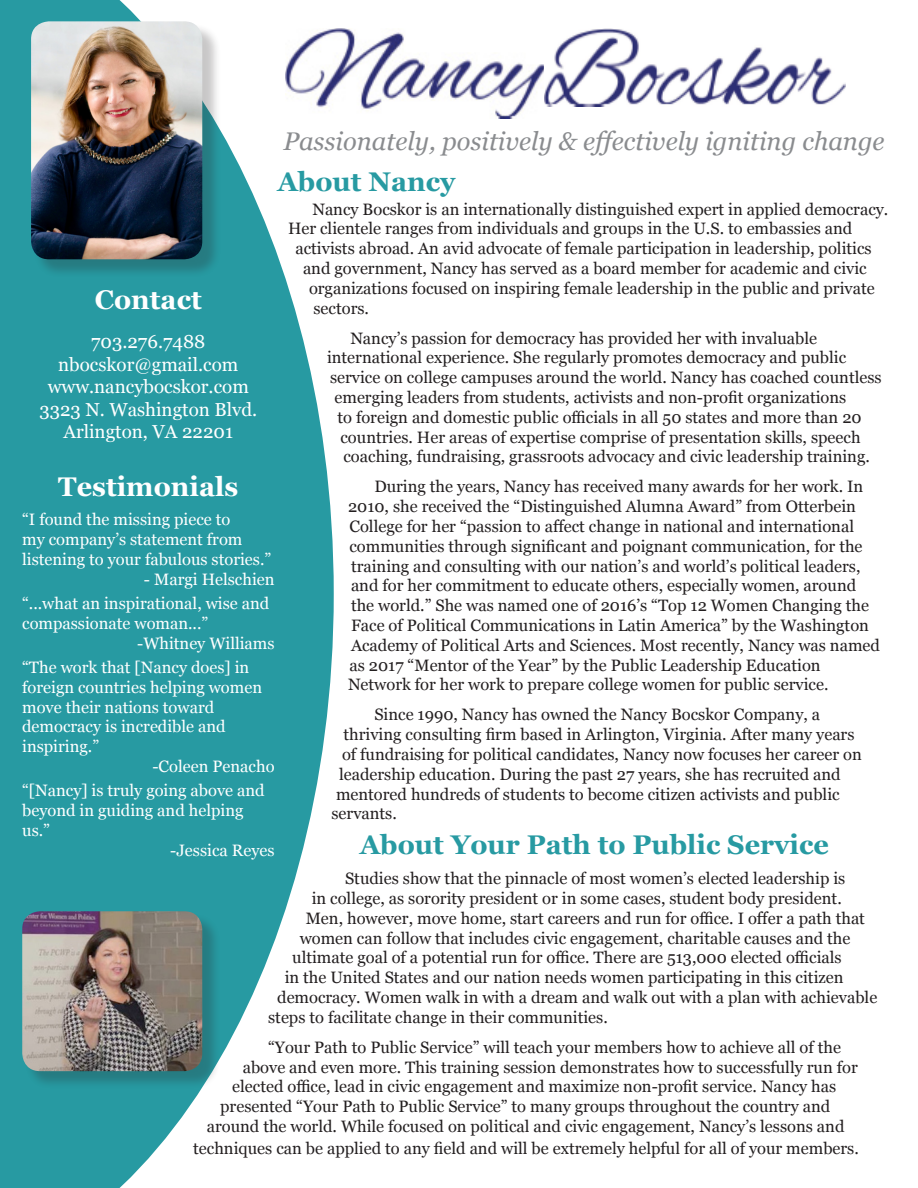
<style>
.page{position:relative;width:918px;height:1188px;background:#fff}
.page>*{position:absolute;margin:0;border:0;box-sizing:border-box;transform-origin:0 0}
.t1{font:700 27px "Georgia";color:#279aa2}
.t2{font:700 27px "Georgia";color:#fff}
.t3{font:italic 25.5px "Georgia";color:#8a8c8f}
.t4{font:18.75px "Georgia";color:#fff}
.t5{font:16.5px/19.8px "Georgia";color:#231f20}
.t6{font:16.5px/19.8px "Georgia";color:#fff}
</style>
<div class="page">
<svg style="left:0;top:0;width:334px;height:1188px;fill:#279aa2"></svg>
<div style="left:33px;top:24px;width:188px;height:254px;background:#231f20;opacity:.25"></div>
<img style="left:31px;top:21px;width:171px;height:238px">
<div style="left:24px;top:914px;width:197px;height:176px;background:#231f20;opacity:.25"></div>
<img style="left:22px;top:911px;width:180px;height:160px">
<img style="left:285px;top:29px;width:259px;height:90px">
<img style="left:544px;top:29px;width:302px;height:78px">
<p class="t3" style="left:284px;top:123px;width:603px">Passionately, positively &amp; effectively igniting change</p>
<p class="t1" style="left:278px;top:162px;width:179px">About Nancy</p>
<p class="t2" style="left:95px;top:279px;width:108px">Contact</p>
<p class="t4" style="left:91px;top:328px;width:116px">703.276.7488</p>
<p class="t4" style="left:58px;top:351px;width:182px">nbocskor@gmail.com</p>
<p class="t4" style="left:48px;top:373px;width:203px">www.nancybocskor.com</p>
<p class="t4" style="left:39px;top:396px;width:219px">3323 N. Washington Blvd.</p>
<p class="t4" style="left:64px;top:418px;width:171px">Arlington, VA 22201</p>
<p class="t2" style="left:58px;top:466px;width:182px">Testimonials</p>
<p class="t6" style="left:22px;top:509px;width:251px">“I found the missing piece to<br>my company’s statement from listening to your fabulous stories.”</p>
<p class="t6" style="left:144px;top:569px;width:132px">- Margi Helschien</p>
<p class="t6" style="left:22px;top:593px;width:249px">“...what an inspirational, wise and compassionate woman...”</p>
<p class="t6" style="left:137px;top:633px;width:139px">-Whitney Williams</p>
<p class="t6" style="left:22px;top:657px;width:241px">“The work that [Nancy does] in foreign countries helping women move their nations toward democracy is incredible and inspiring.”</p>
<p class="t6" style="left:152px;top:756px;width:124px">-Coleen Penacho</p>
<p class="t6" style="left:22px;top:780px;width:244px">“[Nancy] is truly going above and beyond in guiding and helping us.”</p>
<p class="t6" style="left:170px;top:840px;width:106px">-Jessica Reyes</p>
<p class="t5" style="left:312px;top:198px;width:578px">Nancy Bocskor is an internationally distinguished expert in applied democracy.</p>
<p class="t5" style="left:288px;top:218px;width:566px">Her clientele ranges from individuals and groups in the U.S. to embassies and</p>
<p class="t5" style="left:296px;top:238px;width:578px">activists abroad. An avid advocate of female participation in leadership, politics</p>
<p class="t5" style="left:303px;top:258px;width:565px">and government, Nancy has served as a board member for academic and civic</p>
<p class="t5" style="left:309px;top:278px;width:567px">organizations focused on inspiring female leadership in the public and private</p>
<p class="t5" style="left:314px;top:297px;width:57px">sectors.</p>
<p class="t5" style="left:350px;top:327px;width:468px">Nancy’s passion for democracy has provided her with invaluable</p>
<p class="t5" style="left:327px;top:347px;width:521px">international experience. She regularly promotes democracy and public</p>
<p class="t5" style="left:330px;top:367px;width:553px">service on college campuses around the world. Nancy has coached countless</p>
<p class="t5" style="left:334px;top:387px;width:513px">emerging leaders from students, activists and non-profit organizations</p>
<p class="t5" style="left:338px;top:407px;width:526px">to foreign and domestic public officials in all 50 states and more than 20</p>
<p class="t5" style="left:340px;top:426px;width:522px">countries. Her areas of expertise comprise of presentation skills, speech</p>
<p class="t5" style="left:344px;top:446px;width:528px">coaching, fundraising, grassroots advocacy and civic leadership training.</p>
<p class="t5" style="left:348px;top:476px;width:534px;text-indent:26px">During the years, Nancy has received many awards for her work. In 2010, she received the “Distinguished Alumna Award” from Otterbein College for her “passion to affect change in national and international communities through significant and poignant communication, for the training and consulting with our nation’s and world’s political leaders, and for her commitment to educate others, especially women, around the world.” She was named one of 2016’s “Top 12 Women Changing the Face of Political Communications in Latin America” by the Washington Academy of Political Arts and Sciences. Most recently, Nancy was named as 2017 “Mentor of the Year” by the Public Leadership Education</p>
<p class="t5" style="left:348px;top:674px;width:482px">Network for her work to prepare college women for public service.</p>
<p class="t5" style="left:374px;top:704px;width:447px">Since 1990, Nancy has owned the Nancy Bocskor Company, a</p>
<p class="t5" style="left:344px;top:724px;width:513px">thriving consulting firm based in Arlington, Virginia. After many years</p>
<p class="t5" style="left:342px;top:744px;width:521px">of fundraising for political candidates, Nancy now focuses her career on</p>
<p class="t5" style="left:339px;top:764px;width:503px">leadership education. During the past 27 years, she has recruited and</p>
<p class="t5" style="left:336px;top:783px;width:505px">mentored hundreds of students to become citizen activists and public</p>
<p class="t5" style="left:332px;top:803px;width:67px">servants.</p>
<p class="t1" style="left:360px;top:824px;width:471px">About Your Path to Public Service</p>
<p class="t5" style="left:345px;top:868px;width:502px">Studies show that the pinnacle of most women’s elected leadership is</p>
<p class="t5" style="left:312px;top:888px;width:532px">in college, as sorority president or in some cases, student body president.</p>
<p class="t5" style="left:306px;top:907px;width:561px">Men, however, move home, start careers and run for office. I offer a path that</p>
<p class="t5" style="left:300px;top:927px;width:552px">women can follow that includes civic engagement, charitable causes and the</p>
<p class="t5" style="left:292px;top:947px;width:551px">ultimate goal of a potential run for office. There are 513,000 elected officials</p>
<p class="t5" style="left:285px;top:967px;width:560px">in the United States and our nation needs women participating in this citizen</p>
<p class="t5" style="left:277px;top:987px;width:602px">democracy. Women walk in with a dream and walk out with a plan with achievable</p>
<p class="t5" style="left:268px;top:1006px;width:341px">steps to facilitate change in their communities.</p>
<p class="t5" style="left:268px;top:1036px;width:574px">“Your Path to Public Service” will teach your members how to achieve all of the</p>
<p class="t5" style="left:243px;top:1056px;width:617px">above and even more. This training session demonstrates how to successfully run for</p>
<p class="t5" style="left:232px;top:1076px;width:606px">elected office, lead in civic engagement and maximize non-profit service. Nancy has</p>
<p class="t5" style="left:220px;top:1096px;width:612px">presented “Your Path to Public Service” to many groups throughout the country and</p>
<p class="t5" style="left:207px;top:1116px;width:639px">around the world. While focused on political and civic engagement, Nancy’s lessons and</p>
<p class="t5" style="left:193px;top:1137px;width:667px">techniques can be applied to any field and will be extremely helpful for all of your members.</p>
</div>
